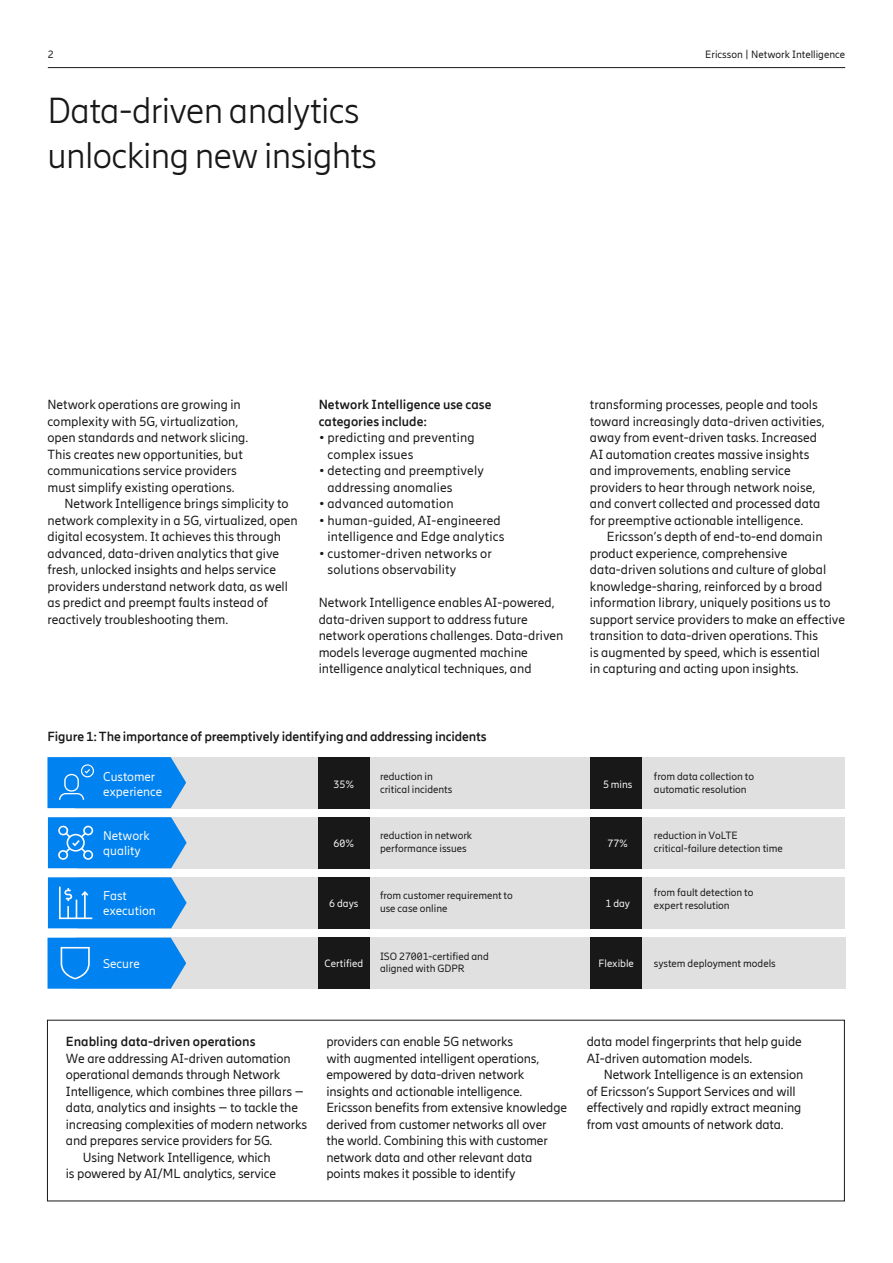
<style>
.page{position:relative;width:893px;height:1263px;background:#fff}
.page>*{position:absolute;margin:0;border:0;box-sizing:border-box;transform-origin:0 0}
.t1{font:300 36px/45px "Ericsson Hilda";letter-spacing:-.015em;color:#181818}
.t2{font:13.2px/16.5px "Ericsson Hilda";color:#181818}
.t3{font:700 13.2px/16.5px "Ericsson Hilda";letter-spacing:-.005em;color:#181818}
.t4{font:12.6px/14.9px "Ericsson Hilda";color:#fafafa}
.t5{font:10.5px/12.5px "Ericsson Hilda";color:#181818}
.t6{font:10.5px "Ericsson Hilda";color:#fafafa}
</style>
<div class="page">
<hr style="left:48px;top:67px;width:797px;height:1px;background:#181818">
<div style="left:76px;top:757px;width:769px;height:51px;background:#e0e0e0"></div>
<div style="left:78px;top:817px;width:767px;height:51px;background:#e0e0e0"></div>
<div style="left:78px;top:877px;width:767px;height:51px;background:#e0e0e0"></div>
<div style="left:76px;top:938px;width:769px;height:51px;background:#e0e0e0"></div>
<svg style="left:48px;top:817px;width:139px;height:51px;background:#188cef"></svg>
<svg style="left:48px;top:877px;width:139px;height:51px;background:#178cef"></svg>
<svg style="left:48px;top:938px;width:138px;height:51px;background:#138aef"></svg>
<div style="left:318px;top:757px;width:51px;height:51px;background:#181818"></div>
<div style="left:318px;top:817px;width:51px;height:51px;background:#181818"></div>
<div style="left:318px;top:877px;width:51px;height:51px;background:#181818"></div>
<div style="left:318px;top:938px;width:51px;height:51px;background:#181818"></div>
<div style="left:591px;top:757px;width:51px;height:51px;background:#181818"></div>
<div style="left:591px;top:817px;width:51px;height:51px;background:#181818"></div>
<div style="left:591px;top:877px;width:51px;height:51px;background:#181818"></div>
<div style="left:591px;top:938px;width:51px;height:51px;background:#181818"></div>
<svg style="left:47px;top:757px;width:139px;height:51px;background:#1289ef"></svg>
<div style="left:81px;top:764px;width:13px;height:13px;border:1px solid #fff;border-radius:50%"></div>
<p class="t5" style="left:48px;top:48px;width:7px">2</p>
<p class="t5" style="left:705px;top:48px;width:141px">Ericsson | Network Intelligence</p>
<h1 class="t1" style="left:47px;top:88px;width:331px">Data-driven analytics unlocking new insights</h1>
<p class="t2" style="left:47px;top:396px;width:202px">Network operations are growing in complexity with 5G, virtualization, open standards and network slicing.<br>This creates new opportunities, but communications service providers must simplify existing operations.</p>
<p class="t2" style="left:47px;top:495px;width:252px;text-indent:17px">Network Intelligence brings simplicity to network complexity in a 5G, virtualized, open digital ecosystem. It achieves this through advanced, data‑driven analytics that give fresh, unlocked insights and helps service providers understand network data, as well as predict and preempt faults instead of reactively troubleshooting them.</p>
<p class="t3" style="left:319px;top:396px;width:174px">Network Intelligence use case categories include:</p>
<p class="t2" style="left:328px;top:429px;width:148px;text-indent:-9px">• predicting and preventing complex issues</p>
<p class="t2" style="left:328px;top:462px;width:158px;text-indent:-9px">• detecting and preemptively addressing anomalies</p>
<p class="t2" style="left:319px;top:495px;width:136px">• advanced automation</p>
<p class="t2" style="left:319px;top:512px;width:187px;text-align:right">• human-guided, AI-engineered intelligence and Edge analytics</p>
<p class="t2" style="left:328px;top:545px;width:166px;text-indent:-9px">• customer-driven networks or solutions observability</p>
<p class="t2" style="left:319px;top:594px;width:246px">Network Intelligence enables AI-powered, data-driven support to address future network operations challenges. Data-driven models leverage augmented machine intelligence analytical techniques, and</p>
<p class="t2" style="left:590px;top:396px;width:236px">transforming processes, people and tools toward increasingly data-driven activities, away from event-driven tasks. Increased AI automation creates massive insights and improvements, enabling service providers to hear through network noise, and convert collected and processed data for preemptive actionable intelligence.</p>
<p class="t2" style="left:590px;top:528px;width:257px;text-indent:17px">Ericsson’s depth of end-to-end domain product experience, comprehensive data‑driven solutions and culture of global knowledge-sharing, reinforced by a broad information library, uniquely positions us to support service providers to make an effective transition to data‑driven operations. This<br>is augmented by speed, which is essential<br>in capturing and acting upon insights.</p>
<p class="t3" style="left:47px;top:728px;width:441px">Figure 1: The importance of preemptively identifying and addressing incidents</p>
<p class="t4" style="left:103px;top:769px;width:61px">Customer experience</p>
<p class="t4" style="left:103px;top:828px;width:48px">Network quality</p>
<p class="t4" style="left:103px;top:888px;width:54px">Fast execution</p>
<p class="t6" style="left:334px;top:778px;width:22px">35%</p>
<p class="t5" style="left:654px;top:770px;width:102px">from data collection to automatic resolution</p>
<p class="t5" style="left:380px;top:770px;width:74px">reduction in critical incidents</p>
<p class="t6" style="left:603px;top:778px;width:31px">5 mins</p>
<p class="t6" style="left:334px;top:837px;width:22px">60%</p>
<p class="t5" style="left:654px;top:829px;width:130px">reduction in VoLTE critical‑failure detection time</p>
<p class="t5" style="left:380px;top:829px;width:94px">reduction in network performance issues</p>
<p class="t6" style="left:607px;top:837px;width:22px">77%</p>
<p class="t5" style="left:654px;top:886px;width:101px">from fault detection to</p>
<p class="t5" style="left:380px;top:889px;width:134px">from customer requirement to use case online</p>
<p class="t6" style="left:329px;top:897px;width:31px">6 days</p>
<p class="t6" style="left:605px;top:897px;width:26px">1 day</p>
<p class="t5" style="left:654px;top:899px;width:77px">expert resolution</p>
<p class="t4" style="left:103px;top:956px;width:38px">Secure</p>
<p class="t5" style="left:380px;top:950px;width:110px">ISO 27001-certified and aligned with GDPR</p>
<p class="t6" style="left:325px;top:957px;width:40px">Certified</p>
<p class="t6" style="left:598px;top:957px;width:37px">Flexible</p>
<p class="t5" style="left:654px;top:957px;width:123px">system deployment models</p>
<p class="t3" style="left:66px;top:1033px;width:191px">Enabling data-driven operations</p>
<p class="t2" style="left:66px;top:1050px;width:226px">We are addressing AI-driven automation</p>
<p class="t2" style="left:66px;top:1066px;width:216px">operational demands through Network</p>
<p class="t2" style="left:66px;top:1083px;width:239px">Intelligence, which combines three pillars –</p>
<p class="t2" style="left:66px;top:1099px;width:234px">data, analytics and insights – to tackle the</p>
<p class="t2" style="left:66px;top:1116px;width:243px">increasing complexities of modern networks</p>
<p class="t2" style="left:66px;top:1132px;width:208px">and prepares service providers for 5G.</p>
<p class="t2" style="left:83px;top:1149px;width:189px">Using Network Intelligence, which</p>
<p class="t2" style="left:66px;top:1165px;width:212px">is powered by AI/ML analytics, service</p>
<p class="t2" style="left:326px;top:1033px;width:242px">providers can enable 5G networks<br>with augmented intelligent operations, empowered by data-driven network insights and actionable intelligence.<br>Ericsson benefits from extensive knowledge derived from customer networks all over the world. Combining this with customer network data and other relevant data points makes it possible to identify</p>
<p class="t2" style="left:587px;top:1033px;width:217px">data model fingerprints that help guide<br>AI-driven automation models.</p>
<p class="t2" style="left:587px;top:1066px;width:218px;text-indent:17px">Network Intelligence is an extension of Ericsson’s Support Services and will effectively and rapidly extract meaning from vast amounts of network data.</p>
</div>
